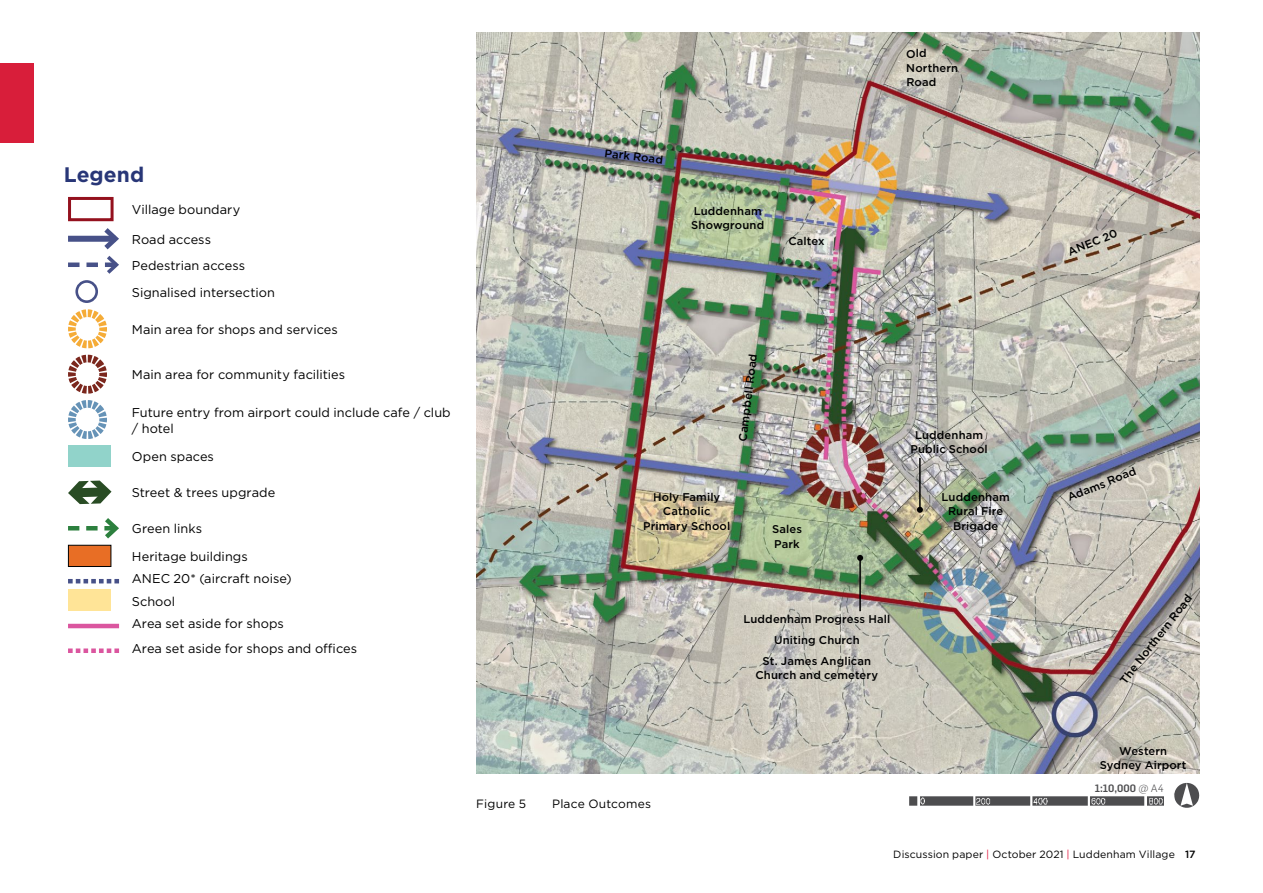
<style>
.page{position:relative;width:1263px;height:893px;background:#fff}
.page>*{position:absolute;margin:0;border:0;box-sizing:border-box;transform-origin:0 0}
.t1{font:700 21px "Gotham";color:#283677}
.Table_Body{font:12.75px/15.8px "Gotham";letter-spacing:.005em;color:#000}
.t2{font:12px "Gotham";letter-spacing:.015em;color:#000}
.t3{font:500 11.25px/14.2px "Gotham";letter-spacing:.01em;color:#000;text-align:center}
.t4{font:10.5px "Gotham";letter-spacing:.015em;color:#000}
.SCALE_BAR{font:500 10.5px "Flama";color:#4d4d4f}
.s1{font-weight:300}
.s2{color:#e3173e}
.s3{font-weight:500}
</style>
<div class="page">
<div style="left:0;top:64px;width:33px;height:79px;background:#d81e3a"></div>
<svg style="left:1174px;top:783px;width:25px;height:25px"></svg>
<img style="left:476px;top:33px;width:723px;height:741px">
<hr style="left:919px;top:458px;width:2px;height:52px;background:#000">
<svg style="left:917px;top:507px;width:6px;height:6px"></svg>
<hr style="left:859px;top:558px;width:2px;height:53px;background:#000">
<svg style="left:857px;top:555px;width:6px;height:6px"></svg>
<img style="left:909px;top:796px;width:255px;height:10px">
<div style="left:68px;top:197px;width:46px;height:24px;border:3px solid #94111e"></div>
<svg style="left:68px;top:228px;width:51px;height:46px"></svg>
<div style="left:75px;top:280px;width:23px;height:23px;border:3px solid #475188;border-radius:50%"></div>
<svg style="left:68px;top:309px;width:39px;height:39px"></svg>
<svg style="left:68px;top:355px;width:39px;height:39px"></svg>
<svg style="left:68px;top:400px;width:39px;height:39px"></svg>
<div style="left:68px;top:445px;width:43px;height:22px;background:#91d3ca"></div>
<svg style="left:68px;top:481px;width:44px;height:23px"></svg>
<svg style="left:68px;top:518px;width:51px;height:21px"></svg>
<div style="left:68px;top:545px;width:43px;height:22px;background:#e86e25;border:1px solid #000101"></div>
<svg style="left:68px;top:579px;width:51px;height:4px"></svg>
<div style="left:68px;top:590px;width:43px;height:21px;background:#ffe497"></div>
<hr style="left:68px;top:624px;width:51px;height:4px;background:#db569f">
<svg style="left:68px;top:648px;width:51px;height:5px"></svg>
<h2 class="t1" style="left:64px;top:160px;width:82px">Legend</h2>
<p class="Table_Body" style="left:132px;top:202px;width:110px">Village boundary</p>
<p class="Table_Body" style="left:132px;top:231px;width:81px">Road access</p>
<p class="Table_Body" style="left:132px;top:257px;width:115px">Pedestrian access</p>
<p class="Table_Body" style="left:132px;top:284px;width:145px">Signalised intersection</p>
<p class="Table_Body" style="left:132px;top:321px;width:208px">Main area for shops and services</p>
<p class="Table_Body" style="left:132px;top:367px;width:215px">Main area for community facilities</p>
<p class="Table_Body" style="left:132px;top:404px;width:320px">Future entry from airport could include cafe / club / hotel</p>
<p class="Table_Body" style="left:132px;top:448px;width:84px">Open spaces</p>
<p class="Table_Body" style="left:132px;top:485px;width:145px">Street &amp; trees upgrade</p>
<p class="Table_Body" style="left:132px;top:521px;width:72px">Green links</p>
<p class="Table_Body" style="left:132px;top:548px;width:117px">Heritage buildings</p>
<p class="Table_Body" style="left:132px;top:571px;width:161px">ANEC 20* (aircraft noise)</p>
<p class="Table_Body" style="left:132px;top:593px;width:45px">School</p>
<p class="Table_Body" style="left:132px;top:616px;width:154px">Area set aside for shops</p>
<p class="Table_Body" style="left:132px;top:640px;width:227px">Area set aside for shops and offices</p>
<p class="t3" style="left:606px;top:145px;width:60px;rotate:7deg">Park Road</p>
<p class="t3" style="left:691px;top:203px;width:74px;text-align:left">Luddenham<br>Showground</p>
<p class="t3" style="left:788px;top:234px;width:38px">Caltex</p>
<p class="t3" style="left:906px;top:46px;width:54px;text-align:left">Old<br>Northern<br>Road</p>
<p class="t3" style="left:735px;top:440px;width:90px;rotate:-83deg">Campbell Road</p>
<p class="t3" style="left:643px;top:490px;width:89px">Holy Family<br>Catholic<br>Primary School</p>
<p class="t3" style="left:772px;top:522px;width:31px;text-align:left">Sales<br>Park</p>
<p class="t3" style="left:910px;top:427px;width:79px">Luddenham<br>Public School</p>
<p class="t3" style="left:942px;top:490px;width:70px">Luddenham<br>Rural Fire<br>Brigade</p>
<p class="t3" style="left:743px;top:609px;width:148px;line-height:20.7px">Luddenham Progress Hall<br>Uniting Church<br>St. James Anglican</p>
<p class="t3" style="left:755px;top:668px;width:124px">Church and cemetery</p>
<p class="t2" style="left:476px;top:796px;width:52px">Figure 5</p>
<p class="t2" style="left:552px;top:796px;width:100px">Place Outcomes</p>
<p class="t3" style="left:1066px;top:245px;width:54px;rotate:-22deg">ANEC 20</p>
<p class="t3" style="left:1065px;top:491px;width:74px;rotate:-22deg">Adams Road</p>
<p class="t3" style="left:1116px;top:678px;width:111px;rotate:-52deg">The Northern Road</p>
<p class="t3" style="left:1100px;top:743px;width:88px">Western<br>Sydney Airport</p>
<p class="SCALE_BAR" style="left:1095px;top:780px;width:70px">1:10,000 <span class="s1">@ A4</span></p>
<p class="t4" style="left:893px;top:847px;width:304px">Discussion paper <span class="s2">|</span> October 2021 <span class="s2">|</span> Luddenham Village <span class="s3">17</span></p>
</div>
